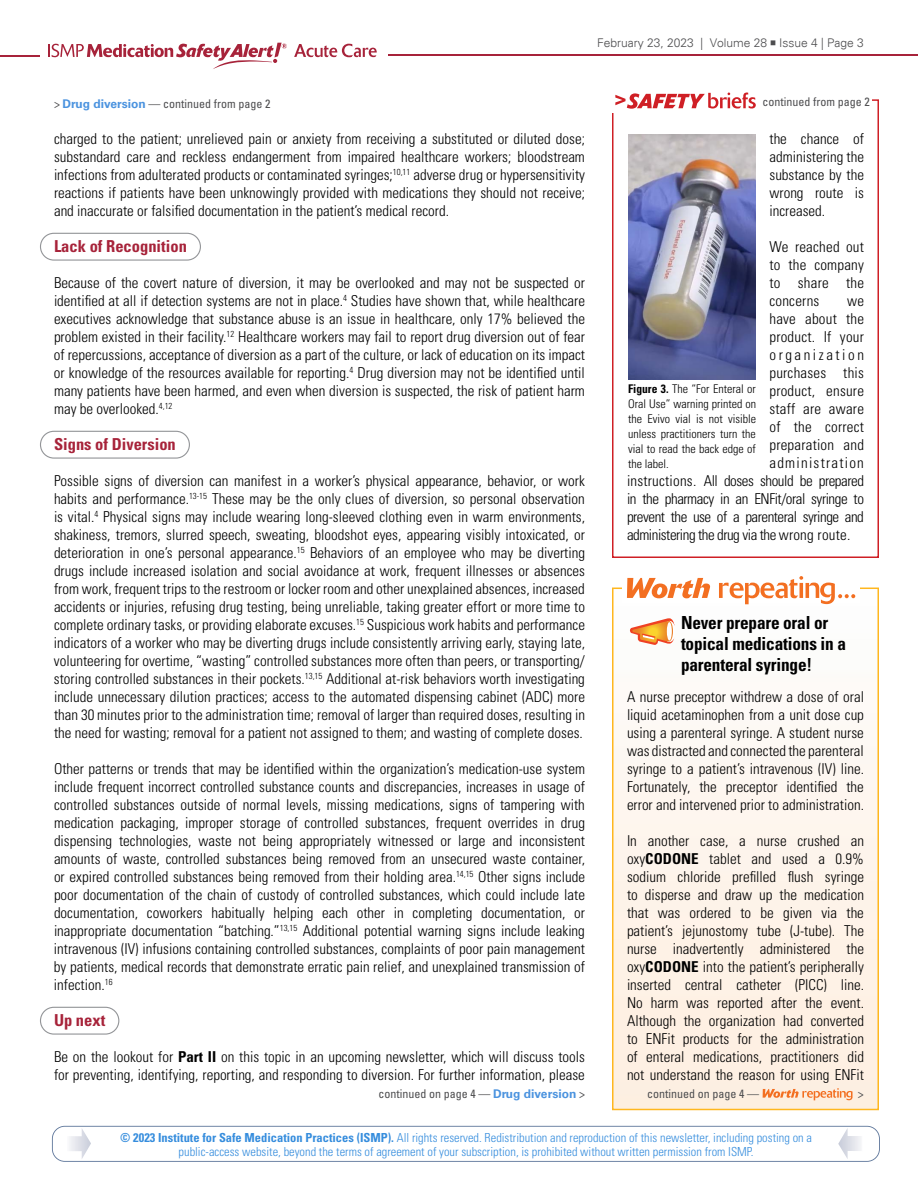
<style>
.page{position:relative;width:918px;height:1188px;background:#fff}
.page>*{position:absolute;margin:0;border:0;box-sizing:border-box;transform-origin:0 0}
.t1{font:700 condensed 18px/21px "Univers LT Std";letter-spacing:-.01em;color:#000;scale:.96 1}
.t2{font:700 condensed 16.5px "Univers LT Std";color:#a7233a}
.t3{font:300 condensed 15px/18px "Univers LT Std";color:#000;text-align:justify}
.t4{font:300 condensed 15px "Univers LT Std";letter-spacing:-.03em;color:#000}
.t5{font:300 condensed 15px "Univers LT Std";letter-spacing:.085em;color:#000}
.t6{font:300 condensed 15px "Univers LT Std";letter-spacing:.17em;color:#000}
.t7{font:300 condensed 12.45px/13.5px "Univers LT Std";color:#368ddd;text-align:center}
.t8{font:300 condensed 12px/15px "Univers LT Std";color:#000;text-align:justify}
.t9{font:condensed 12px "Univers LT Std";color:#4d4d4f}
.t10{font:300 12px "Univers";color:#4d4d4f}
.s1{font-family:"Minion Pro";font-weight:400;font-size:16.5px}
.s2{font-weight:700;font-stretch:normal;color:#4b93df}
.s3{font-weight:700}
</style>
<div class="page">
<hr style="left:388px;top:55px;width:530px;height:1px;background:#a7233a">
<hr style="left:0;top:55px;width:40px;height:2px;background:#a7233a">
<svg style="left:294px;top:44px;width:83px;height:13px"></svg>
<svg style="left:49px;top:43px;width:238px;height:26px"></svg>
<svg style="left:52px;top:1126px;width:828px;height:36px"></svg>
<div style="left:40px;top:233px;width:161px;height:28px;border:1px solid #939598;border-radius:13px"></div>
<div style="left:40px;top:431px;width:150px;height:28px;border:1px solid #939598;border-radius:13px"></div>
<div style="left:40px;top:1007px;width:79px;height:28px;border:1px solid #939598;border-radius:13px"></div>
<div style="left:613px;top:588px;width:265px;height:521px;background:linear-gradient(to bottom,#fdfdfd,#feeede)"></div>
<div style="left:612px;top:588px;width:267px;height:522px;border:2px solid #ffb71e"></div>
<div style="left:622px;top:575px;width:238px;height:28px;background:#fff"></div>
<svg style="left:627px;top:578px;width:83px;height:20px"></svg>
<svg style="left:719px;top:576px;width:136px;height:28px"></svg>
<svg style="left:630px;top:618px;width:45px;height:27px"></svg>
<svg style="left:763px;top:1088px;width:90px;height:12px"></svg>
<div style="left:612px;top:99px;width:267px;height:459px;border:2px solid #cf1f25"></div>
<img style="left:628px;top:134px;width:128px;height:246px">
<div style="left:612px;top:90px;width:152px;height:22px;background:#fff"></div>
<svg style="left:615px;top:93px;width:141px;height:16px"></svg>
<div style="left:761px;top:95px;width:111px;height:11px;background:#fff"></div>
<p class="t10" style="left:597px;top:35px;width:268px">February 23, 2023 | Volume 28 <span class="s1">■</span> Issue 4 | Page 3</p>
<p class="t9" style="left:54px;top:96px;width:218px">&gt; <span class="s2">Drug diversion</span> — continued from page 2</p>
<p class="t3" style="left:54px;top:130px;width:533px">charged to the patient; unrelieved pain or anxiety from receiving a substituted or diluted dose; substandard care and reckless endangerment from impaired healthcare workers; bloodstream infections from adulterated products or contaminated syringes;<sup>10,11</sup> adverse drug or hypersensitivity reactions if patients have been unknowingly provided with medications they should not receive; and inaccurate or falsified documentation in the patient’s medical record.</p>
<p class="t2" style="left:54px;top:236px;width:134px">Lack of Recognition</p>
<p class="t3" style="left:54px;top:274px;width:533px">Because of the covert nature of diversion, it may be overlooked and may not be suspected or identified at all if detection systems are not in place.<sup>4</sup> Studies have shown that, while healthcare executives acknowledge that substance abuse is an issue in healthcare, only 17% believed the problem existed in their facility.<sup>12</sup> Healthcare workers may fail to report drug diversion out of fear of repercussions, acceptance of diversion as a part of the culture, or lack of education on its impact or knowledge of the resources available for reporting.<sup>4</sup> Drug diversion may not be identified until many patients have been harmed, and even when diversion is suspected, the risk of patient harm may be overlooked.<sup>4,12</sup></p>
<p class="t2" style="left:54px;top:434px;width:123px">Signs of Diversion</p>
<p class="t3" style="left:54px;top:472px;width:533px">Possible signs of diversion can manifest in a worker’s physical appearance, behavior, or work habits and performance.<sup>13-15</sup> These may be the only clues of diversion, so personal observation is vital.<sup>4</sup> Physical signs may include wearing long-sleeved clothing even in warm environments, shakiness, tremors, slurred speech, sweating, bloodshot eyes, appearing visibly intoxicated, or deterioration in one’s personal appearance.<sup>15</sup> Behaviors of an employee who may be diverting drugs include increased isolation and social avoidance at work, frequent illnesses or absences from work, frequent trips to the restroom or locker room and other unexplained absences, increased accidents or injuries, refusing drug testing, being unreliable, taking greater effort or more time to complete ordinary tasks, or providing elaborate excuses.<sup>15</sup> Suspicious work habits and performance indicators of a worker who may be diverting drugs include consistently arriving early, staying late, volunteering for overtime, “wasting” controlled substances more often than peers, or transporting/ storing controlled substances in their pockets.<sup>13,15</sup> Additional at-risk behaviors worth investigating include unnecessary dilution practices; access to the automated dispensing cabinet (ADC) more than 30 minutes prior to the administration time; removal of larger than required doses, resulting in the need for wasting; removal for a patient not assigned to them; and wasting of complete doses.</p>
<p class="t3" style="left:54px;top:760px;width:533px">Other patterns or trends that may be identified within the organization’s medication-use system include frequent incorrect controlled substance counts and discrepancies, increases in usage of controlled substances outside of normal levels, missing medications, signs of tampering with medication packaging, improper storage of controlled substances, frequent overrides in drug dispensing technologies, waste not being appropriately witnessed or large and inconsistent amounts of waste, controlled substances being removed from an unsecured waste container, or expired controlled substances being removed from their holding area.<sup>14,15</sup> Other signs include poor documentation of the chain of custody of controlled substances, which could include late documentation, coworkers habitually helping each other in completing documentation, or inappropriate documentation “batching.”<sup>13,15</sup> Additional potential warning signs include leaking intravenous (IV) infusions containing controlled substances, complaints of poor pain management by patients, medical records that demonstrate erratic pain relief, and unexplained transmission of infection.<sup>16</sup></p>
<p class="t2" style="left:54px;top:1010px;width:53px">Up next</p>
<p class="t3" style="left:54px;top:1048px;width:532px">Be on the lookout for <span class="s3">Part II</span> on this topic in an upcoming newsletter, which will discuss tools for preventing, identifying, reporting, and responding to diversion. For further information, please</p>
<p class="t9" style="left:378px;top:1086px;width:208px">continued on page 4 — <span class="s2">Drug diversion</span> &gt;</p>
<p class="t9" style="left:763px;top:94px;width:109px">continued from page 2</p>
<p class="t3" style="left:770px;top:130px;width:96px">the chance of administering the substance by the wrong route is increased.</p>
<p class="t3" style="left:770px;top:238px;width:96px">We reached out to the company to share the concerns</p>
<p class="t3" style="left:847px;top:292px;width:18px">we</p>
<p class="t3" style="left:770px;top:310px;width:96px">have about the</p>
<p class="t3" style="left:770px;top:328px;width:96px">product. If your</p>
<p class="t6" style="left:770px;top:346px;width:96px">organization</p>
<p class="t3" style="left:770px;top:364px;width:96px">purchases this</p>
<p class="t3" style="left:770px;top:382px;width:96px">product, ensure</p>
<p class="t3" style="left:770px;top:400px;width:96px">staff are aware</p>
<p class="t3" style="left:770px;top:418px;width:96px">of the correct</p>
<p class="t3" style="left:770px;top:436px;width:96px">preparation and</p>
<p class="t5" style="left:770px;top:454px;width:96px">administration</p>
<p class="t4" style="left:627px;top:472px;width:239px">instructions. All doses should be prepared</p>
<p class="t4" style="left:627px;top:490px;width:239px">in the pharmacy in an ENFit/oral syringe to</p>
<p class="t4" style="left:627px;top:508px;width:238px">prevent the use of a parenteral syringe and</p>
<p class="t4" style="left:627px;top:526px;width:225px">administering the drug via the wrong route.</p>
<p class="t8" style="left:628px;top:382px;width:129px"><span class="s3">Figure 3.</span> The “For Enteral or Oral Use” warning printed on the Evivo vial is not visible unless practitioners turn the vial to read the back edge of the label.</p>
<p class="t1" style="left:681px;top:612px;width:173px">Never prepare oral or topical medications in a parenteral syringe!</p>
<p class="t3" style="left:627px;top:688px;width:239px">A nurse preceptor withdrew a dose of oral liquid acetaminophen from a unit dose cup using a parenteral syringe. A student nurse was distracted and connected the parenteral syringe to a patient’s intravenous (IV) line.<br>Fortunately, the preceptor identified the error and intervened prior to administration.</p>
<p class="t3" style="left:627px;top:832px;width:239px">In another case, a nurse crushed an oxy<span class="s3">CODONE</span> tablet and used a 0.9% sodium chloride prefilled flush syringe to disperse and draw up the medication that was ordered to be given via the patient’s jejunostomy tube (J-tube). The nurse inadvertently administered the oxy<span class="s3">CODONE</span> into the patient’s peripherally inserted central catheter (PICC) line.<br>No harm was reported after the event.<br>Although the organization had converted to ENFit products for the administration of enteral medications, practitioners did not understand the reason for using ENFit</p>
<p class="t9" style="left:647px;top:1086px;width:113px">continued on page 4 —</p>
<p class="t9" style="left:858px;top:1086px;width:7px">&gt;</p>
<p class="t7" style="left:120px;top:1131px;width:693px"><span class="s3">© 2023 Institute for Safe Medication Practices (ISMP).</span> All rights reserved. Redistribution and reproduction of this newsletter, including posting on a public-access website, beyond the terms of agreement of your subscription, is prohibited without written permission from ISMP.</p>
</div>
